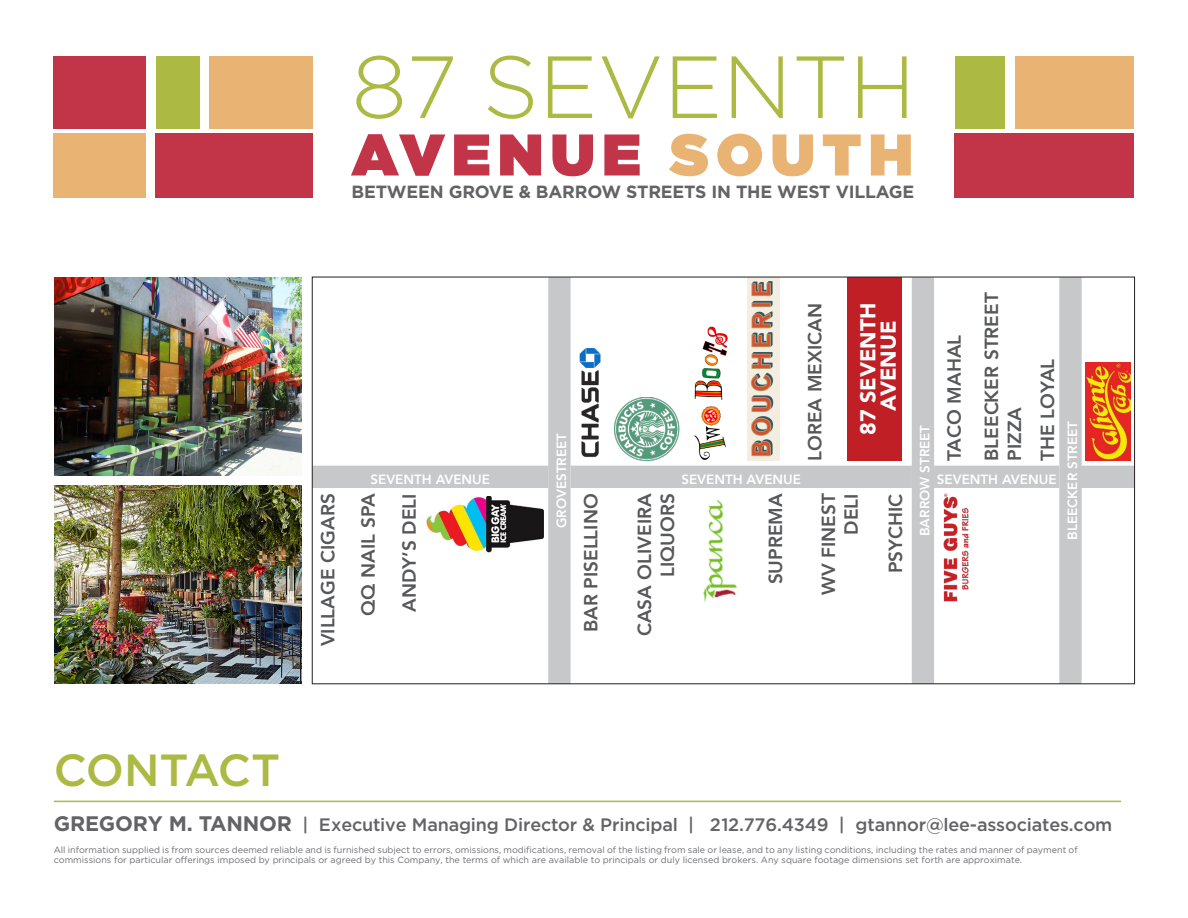
<style>
.page{position:relative;width:1188px;height:918px;background:#fff}
.page>*{position:absolute;margin:0;border:0;box-sizing:border-box;transform-origin:0 0}
.t1{font:300 87.9px "Gotham";color:#acb943}
.t2{font:900 58.65px "Gotham";letter-spacing:.12em;color:#c23548}
.t3{font:500 45px "Gotham";letter-spacing:-.015em;color:#acb943}
.t4{font:900 21.45px "Avenir";color:#fff}
.t5{font:800 18.9px/22.8px "Avenir";color:#57585a;text-align:right}
.t6{font:500 18px "Gotham";letter-spacing:-.01em;color:#636366}
.t7{font:700 17.7px "Gotham";letter-spacing:-.01em;color:#636366}
.t8{font:800 13.35px "Avenir";color:#fff}
.t9{font:9px/10.8px "Gotham";color:#6c6d70}
.s1{color:#e9b373}
.s2{font-weight:700;font-size:21px}
</style>
<div class="page">
<div style="left:54px;top:56px;width:92px;height:72px;background:#c23548"></div>
<div style="left:54px;top:133px;width:92px;height:65px;background:#e9b373"></div>
<div style="left:156px;top:133px;width:157px;height:65px;background:#c23548"></div>
<div style="left:955px;top:133px;width:179px;height:65px;background:#c23548"></div>
<div style="left:156px;top:56px;width:44px;height:72px;background:#acb943"></div>
<div style="left:955px;top:56px;width:50px;height:72px;background:#acb943"></div>
<div style="left:209px;top:56px;width:104px;height:72px;background:#e9b373"></div>
<div style="left:1016px;top:56px;width:118px;height:72px;background:#e9b373"></div>
<hr style="left:54px;top:801px;width:1067px;height:1px;background:#acb943">
<img style="left:54px;top:277px;width:248px;height:198px">
<img style="left:54px;top:486px;width:248px;height:198px">
<div style="left:571px;top:466px;width:341px;height:22px;background:#c7c8ca"></div>
<div style="left:934px;top:466px;width:125px;height:22px;background:#c7c8ca"></div>
<div style="left:1080px;top:466px;width:55px;height:22px;background:#c7c8ca"></div>
<img style="left:579px;top:348px;width:22px;height:109px">
<img style="left:614px;top:397px;width:66px;height:64px">
<img style="left:694px;top:326px;width:34px;height:134px">
<img style="left:748px;top:279px;width:31px;height:182px">
<div style="left:848px;top:277px;width:54px;height:184px;background:#c02025"></div>
<div style="left:312px;top:466px;width:236px;height:22px;background:#c7c8ca"></div>
<img style="left:426px;top:496px;width:118px;height:56px">
<img style="left:703px;top:500px;width:34px;height:102px">
<img style="left:943px;top:494px;width:26px;height:108px">
<img style="left:1086px;top:363px;width:45px;height:98px">
<div style="left:548px;top:277px;width:23px;height:407px;background:#c7c8ca"></div>
<div style="left:912px;top:277px;width:22px;height:407px;background:#c7c8ca"></div>
<div style="left:1059px;top:277px;width:23px;height:407px;background:#c7c8ca"></div>
<p class="t1" style="left:352px;top:39px;width:566px">87 SEVENTH</p>
<p class="t2" style="left:352px;top:113px;width:563px">AVENUE <span class="s1">SOUTH</span></p>
<p class="t7" style="left:352px;top:181px;width:564px">BETWEEN GROVE &amp; BARROW STREETS IN THE WEST VILLAGE</p>
<p class="t5" style="left:980px;top:461px;width:170px;text-align:left;rotate:-90deg">BLEECKER STREET<br>PIZZA</p>
<p class="t5" style="left:804px;top:461px;width:159px;rotate:-90deg">LOREA MEXICAN</p>
<p class="t4" style="left:850px;top:435px;width:134px;rotate:-90deg">87 SEVENTH</p>
<p class="t4" style="left:870px;top:411px;width:92px;rotate:-90deg">AVENUE</p>
<p class="t5" style="left:943px;top:461px;width:128px;rotate:-90deg">TACO MAHAL</p>
<p class="t5" style="left:1036px;top:461px;width:103px;rotate:-90deg">THE LOYAL</p>
<p class="t8" style="left:551px;top:528px;width:96px;rotate:-90deg">GROVESTREET</p>
<p class="t8" style="left:915px;top:536px;width:113px;rotate:-90deg">BARROW STREET</p>
<p class="t8" style="left:1062px;top:540px;width:120px;rotate:-90deg">BLEECKER STREET</p>
<p class="t8" style="left:371px;top:468px;width:121px">SEVENTH AVENUE</p>
<p class="t8" style="left:681px;top:468px;width:121px">SEVENTH AVENUE</p>
<p class="t8" style="left:937px;top:468px;width:121px">SEVENTH AVENUE</p>
<p class="t5" style="left:398px;top:612px;width:120px;rotate:-90deg">ANDY’S DELI</p>
<p class="t5" style="left:579px;top:632px;width:140px;rotate:-90deg">BAR PISELLINO</p>
<p class="t5" style="left:764px;top:584px;width:92px;rotate:-90deg">SUPREMA</p>
<p class="t5" style="left:817px;top:595px;width:103px;rotate:-90deg">WV FINEST</p>
<p class="t5" style="left:840px;top:535px;width:43px;rotate:-90deg">DELI</p>
<p class="t5" style="left:884px;top:573px;width:81px;rotate:-90deg">PSYCHIC</p>
<p class="t5" style="left:633px;top:636px;width:144px;rotate:-90deg">CASA OLIVEIRA<br>LIQUORS</p>
<p class="t5" style="left:316px;top:646px;width:154px;rotate:-90deg">VILLAGE CIGARS</p>
<p class="t5" style="left:357px;top:616px;width:124px;rotate:-90deg">QQ NAIL SPA</p>
<p class="t3" style="left:54px;top:745px;width:228px">CONTACT</p>
<p class="t6" style="left:54px;top:814px;width:1060px"><span class="s2">GREGORY M. TANNOR</span> | Executive Managing Director &amp; Principal | 212.776.4349 | gtannor@lee-associates.com</p>
<p class="t9" style="left:54px;top:844px;width:1025px">All information supplied is from sources deemed reliable and is furnished subject to errors, omissions, modifications, removal of the listing from sale or lease, and to any listing conditions, including the rates and manner of payment of commissions for particular offerings imposed by principals or agreed by this Company, the terms of which are available to principals or duly licensed brokers. Any square footage dimensions set forth are approximate.</p>
</div>
